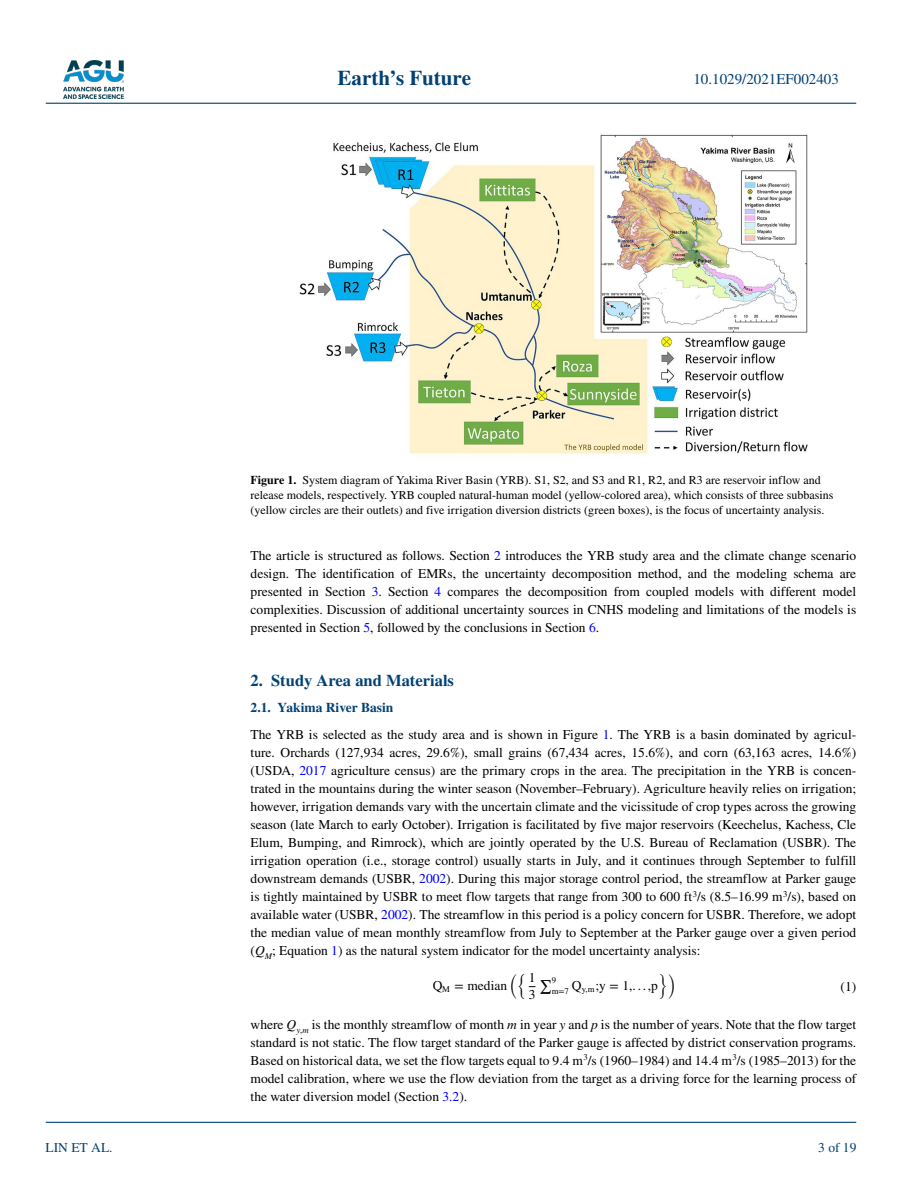
<style>
.page{position:relative;width:902px;height:1183px;background:#fff}
.page>*{position:absolute;margin:0;border:0;box-sizing:border-box;transform-origin:0 0}
.t1{font:700 21px "STIX";color:#004174}
.t2{font:700 16.5px "STIX";color:#004174}
.t3{font:15px "STIX";color:#004174}
.t4{font:13.5px/18px "STIX";color:#000;text-align:justify}
.t5{font:13.5px "STIX General";color:#000}
.t6{font:13.5px "STIX";color:#004174}
.t7{font:13.5px "STIX Math Extensions";color:#000}
.t8{font:13.5px/17.2px "STIX Math";color:#000}
.t9{font:12px/15px "STIX";color:#000}
.s1{font-weight:700}
.s2{color:#00f}
.s3{font-weight:700;color:#004174}
.s4{font-style:italic}
.s5{font-family:"STIX Math"}
</style>
<div class="page">
<img style="left:63px;top:60px;width:60px;height:39px">
<hr style="left:46px;top:103px;width:810px;height:1px;background:#004174">
<hr style="left:46px;top:1121px;width:810px;height:1px;background:#004174">
<img style="left:299px;top:134px;width:509px;height:320px">
<h1 class="t1" style="left:337px;top:66px;width:135px">Earth’s Future</h1>
<p class="t3" style="left:693px;top:69px;width:147px">10.1029/2021EF002403</p>
<p class="t6" style="left:45px;top:1138px;width:69px">LIN ET AL.</p>
<p class="t9" style="left:250px;top:473px;width:584px"><span class="s1">Figure 1.</span> System diagram of Yakima River Basin (YRB). S1, S2, and S3 and R1, R2, and R3 are reservoir inflow and release models, respectively. YRB coupled natural-human model (yellow-colored area), which consists of three subbasins (yellow circles are their outlets) and five irrigation diversion districts (green boxes), is the focus of uncertainty analysis.</p>
<p class="t4" style="left:250px;top:547px;width:607px">The article is structured as follows. Section <span class="s2">2</span> introduces the YRB study area and the climate change scenario design. The identification of EMRs, the uncertainty decomposition method, and the modeling schema are presented in Section <span class="s2">3</span>. Section <span class="s2">4</span> compares the decomposition from coupled models with different model complexities. Discussion of additional uncertainty sources in CNHS modeling and limitations of the models is presented in Section <span class="s2">5</span>, followed by the conclusions in Section <span class="s2">6</span>.</p>
<p class="t2" style="left:250px;top:670px;width:205px">2. Study Area and Materials</p>
<p class="t4" style="left:250px;top:694px;width:607px;line-height:27px"><span class="s3">2.1. Yakima River Basin<br></span>The YRB is selected as the study area and is shown in Figure <span class="s2">1</span>. The YRB is a basin dominated by agricul-</p>
<p class="t4" style="left:250px;top:744px;width:607px">ture. Orchards (127,934 acres, 29.6%), small grains (67,434 acres, 15.6%), and corn (63,163 acres, 14.6%) (USDA, <span class="s2">2017</span> agriculture census) are the primary crops in the area. The precipitation in the YRB is concen&shy;trated in the mountains during the winter season (November–February). Agriculture heavily relies on irrigation; however, irrigation demands vary with the uncertain climate and the vicissitude of crop types across the growing season (late March to early October). Irrigation is facilitated by five major reservoirs (Keechelus, Kachess, Cle Elum, Bumping, and Rimrock), which are jointly operated by the U.S. Bureau of Reclamation (USBR). The irrigation operation (i.e., storage control) usually starts in July, and it continues through September to fulfill downstream demands (USBR, <span class="s2">2002</span>). During this major storage control period, the streamflow at Parker gauge is tightly maintained by USBR to meet flow targets that range from 300 to 600 ft<sup>3</sup>/s (8.5–16.99 m<sup>3</sup>/s), based on available water (USBR, <span class="s2">2002</span>). The streamflow in this period is a policy concern for USBR. Therefore, we adopt the median value of mean monthly streamflow from July to September at the Parker gauge over a given period (<span class="s4">Q</span><sub>M</sub>; Equation <span class="s2">1</span>) as the natural system indicator for the model uncertainty analysis:</p>
<p class="t5" style="left:432px;top:980px;width:76px"><span class="s5">Q</span><sub>M</sub> <span class="s5">=</span> median</p>
<p class="t7" style="left:509px;top:962px;width:19px">({</p>
<p class="t8" style="left:528px;top:969px;width:8px">1<br>3</p>
<p class="t7" style="left:539px;top:967px;width:18px">∑<sub>9</sub></p>
<p class="t5" style="left:551px;top:980px;width:107px"><sub>m=7</sub> <span class="s5">Q</span><sub>y,m</sub>;y <span class="s5">= 1</span>,. . . ,p</p>
<p class="t7" style="left:657px;top:962px;width:19px">})</p>
<p class="t4" style="left:840px;top:977px;width:17px">(1)</p>
<p class="t4" style="left:250px;top:1015px;width:607px">where <span class="s4">Q</span><sub>y</sub><sub>,</sub><sub>m</sub> is the monthly streamflow of month <span class="s4">m</span> in year <span class="s4">y</span> and <span class="s4">p</span> is the number of years. Note that the flow target standard is not static. The flow target standard of the Parker gauge is affected by district conservation programs.<br>Based on historical data, we set the flow targets equal to 9.4 m<sup>3</sup>/s (1960–1984) and 14.4 m<sup>3</sup>/s (1985–2013) for the model calibration, where we use the flow deviation from the target as a driving force for the learning process of the water diversion model (Section <span class="s2">3.2</span>).</p>
<p class="t6" style="left:818px;top:1138px;width:40px">3 of 19</p>
</div>
